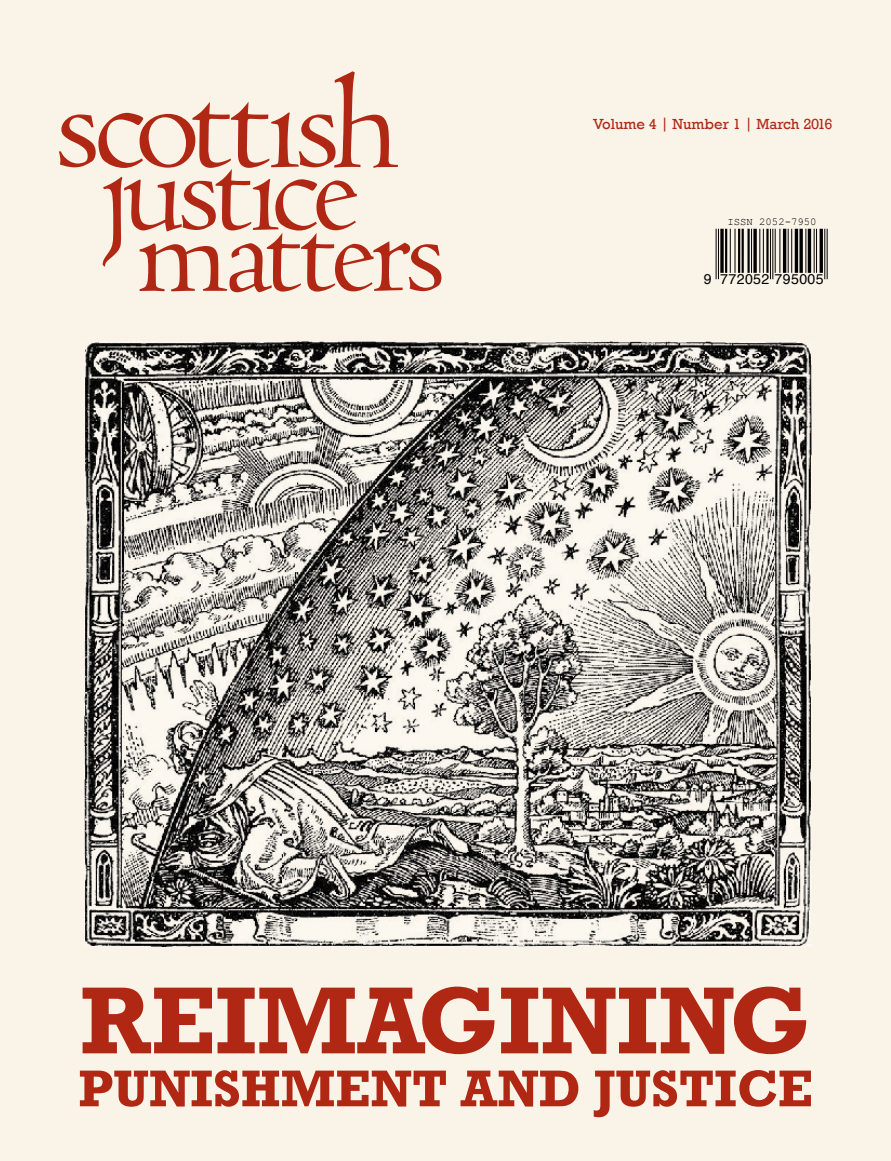
<style>
.page{position:relative;width:891px;height:1161px;background:#faf3e8}
.page>*{position:absolute;margin:0;border:0;box-sizing:border-box;transform-origin:0 0}
.t1{font:700 96.75px "Rockwell";color:#b02714}
.t2{font:700 52.5px "Rockwell";color:#b02714}
.t3{font:15px "Rockwell";color:#b02714}
.t4{font:14.25px "Helvetica";letter-spacing:.025em;color:#000}
.t5{font:10.65px "Courier New";color:#000}
</style>
<div class="page">
<svg style="left:59px;top:71px;width:382px;height:221px"></svg>
<svg style="left:720px;top:257px;width:4px;height:16px"></svg>
<svg style="left:753px;top:257px;width:4px;height:16px"></svg>
<hr style="left:766px;top:255px;width:3px;height:18px;background:#000">
<hr style="left:783px;top:255px;width:3px;height:18px;background:#000">
<hr style="left:795px;top:255px;width:3px;height:18px;background:#000">
<svg style="left:799px;top:257px;width:4px;height:16px"></svg>
<hr style="left:808px;top:255px;width:3px;height:18px;background:#000">
<hr style="left:820px;top:255px;width:3px;height:18px;background:#000">
<svg style="left:715px;top:228px;width:113px;height:29px"></svg>
<svg style="left:716px;top:229px;width:3px;height:50px"></svg>
<svg style="left:720px;top:229px;width:4px;height:28px"></svg>
<svg style="left:725px;top:229px;width:27px;height:44px"></svg>
<svg style="left:753px;top:229px;width:4px;height:28px"></svg>
<svg style="left:759px;top:229px;width:5px;height:44px"></svg>
<hr style="left:766px;top:229px;width:3px;height:28px;background:#000">
<svg style="left:770px;top:229px;width:10px;height:50px"></svg>
<hr style="left:783px;top:229px;width:3px;height:28px;background:#000">
<svg style="left:788px;top:229px;width:4px;height:44px"></svg>
<hr style="left:795px;top:229px;width:3px;height:28px;background:#000">
<svg style="left:799px;top:229px;width:4px;height:28px"></svg>
<svg style="left:805px;top:229px;width:1px;height:44px"></svg>
<hr style="left:808px;top:229px;width:3px;height:28px;background:#000">
<svg style="left:814px;top:229px;width:3px;height:44px"></svg>
<hr style="left:820px;top:229px;width:3px;height:28px;background:#000">
<svg style="left:824px;top:229px;width:4px;height:50px"></svg>
<img style="left:85px;top:342px;width:726px;height:605px">
<p class="t3" style="left:593px;top:116px;width:241px">Volume 4 | Number 1 | March 2016</p>
<p class="t5" style="left:727px;top:215px;width:91px">ISSN 2052-7950</p>
<p class="t4" style="left:704px;top:268px;width:122px">9 772052 795005</p>
<h1 class="t1" style="left:80px;top:962px;width:732px">REIMAGINING</h1>
<h2 class="t2" style="left:78px;top:1057px;width:736px">PUNISHMENT AND JUSTICE</h2>
</div>
